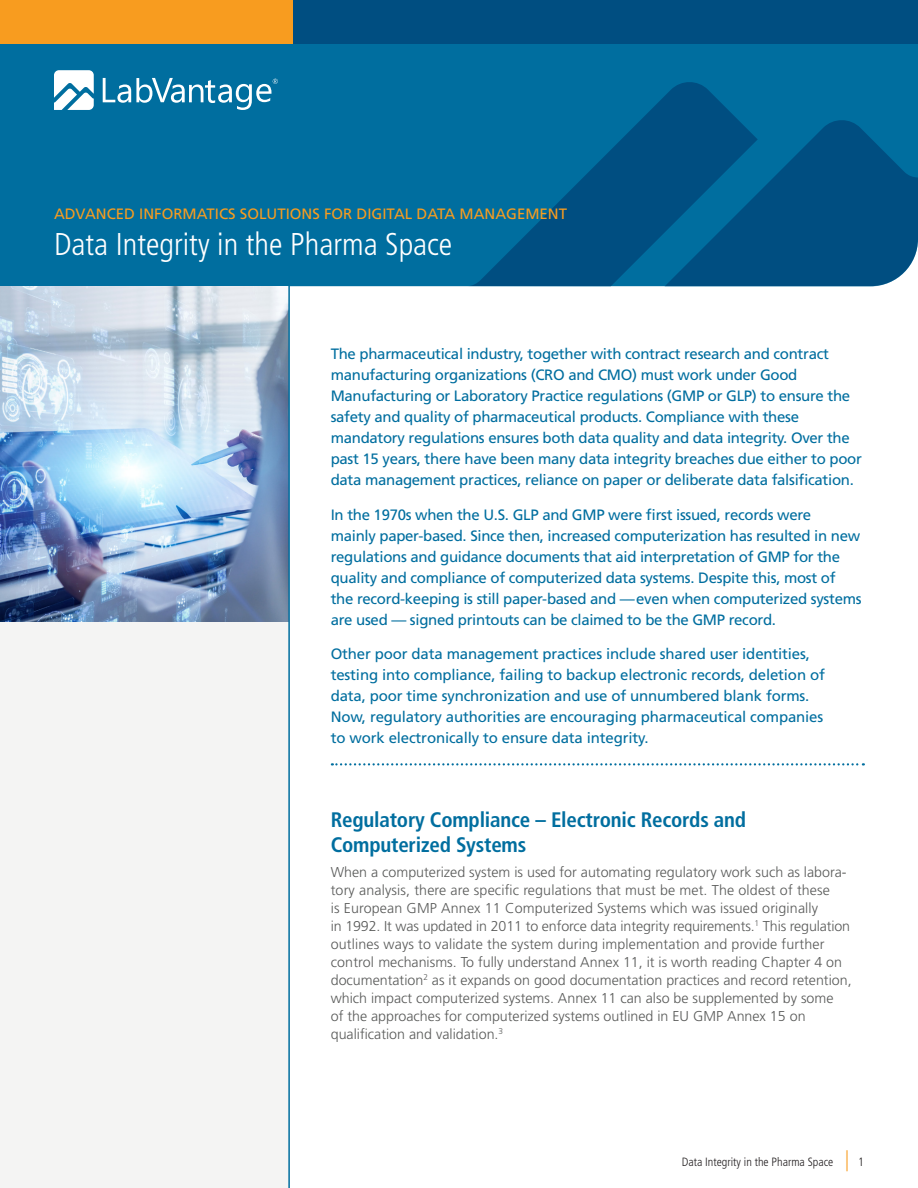
<style>
.page{position:relative;width:918px;height:1188px;background:#fff}
.page>*{position:absolute;margin:0;border:0;box-sizing:border-box;transform-origin:0 0}
.t1{font:300 condensed 31.5px "Frutiger";color:#fff}
._1_head{font:700 condensed 21px/25.2px "Frutiger";letter-spacing:-.01em;color:#006e9f}
.Executive_Summary-no{font:15px/21px "Frutiger";letter-spacing:-.02em;color:#006e9f}
.Executive_Summary-_L{font:15px/21px "Frutiger";letter-spacing:-.01em;color:#006e9f}
.SubTitle{font:15px "Frutiger";color:#f89c1f}
.body_1st_para{font:300 14.25px/18px "Frutiger";color:#595a59}
.t2{font:300 condensed 12px "Frutiger";color:#231f20}
.s1{font-size:21px;color:#f89c1f}
</style>
<div class="page">
<div style="left:0;top:282px;width:289px;height:906px;background:#f4f4f3"></div>
<div style="left:0;top:43px;width:918px;height:243px;background:#006e9f"></div>
<svg style="left:54px;top:70px;width:40px;height:40px"></svg>
<svg style="left:103px;top:78px;width:175px;height:32px"></svg>
<div style="left:292px;top:0;width:626px;height:43px;background:#004e81"></div>
<div style="left:0;top:0;width:293px;height:43px;background:#f89c1f"></div>
<svg style="left:467px;top:81px;width:291px;height:205px;background:#006092"></svg>
<svg style="left:664px;top:119px;width:254px;height:167px;background:#025789"></svg>
<img style="left:0;top:286px;width:288px;height:335px">
<svg style="left:332px;top:763px;width:532px;height:3px"></svg>
<hr style="left:288px;top:282px;width:2px;height:906px;background:#006e9f">
<p class="SubTitle" style="left:54px;top:205px;width:515px">ADVANCED INFORMATICS SOLUTIONS FOR DIGITAL DATA MANAGEMENT</p>
<p class="t1" style="left:54px;top:226px;width:400px">Data Integrity in the Pharma Space</p>
<p class="Executive_Summary-no" style="left:331px;top:343px;width:533px">The pharmaceutical industry, together with contract research and contract manufacturing organizations (CRO and CMO) must work under Good Manufacturing or Laboratory Practice regulations (GMP or GLP) to ensure the safety and quality of pharmaceutical products. Compliance with these mandatory regulations ensures both data quality and data integrity. Over the past 15 years, there have been many data integrity breaches due either to poor data management practices, reliance on paper or deliberate data falsification.</p>
<p class="Executive_Summary-no" style="left:331px;top:504px;width:532px">In the 1970s when the U.S. GLP and GMP were first issued, records were<br>mainly paper-based. Since then, increased computerization has resulted in new regulations and guidance documents that aid interpretation of GMP for the quality and compliance of computerized data systems. Despite this, most of the record-keeping is still paper-based and —even when computerized systems are used — signed printouts can be claimed to be the GMP record.</p>
<p class="Executive_Summary-_L" style="left:331px;top:643px;width:496px">Other poor data management practices include shared user identities, testing into compliance, failing to backup electronic records, deletion of data, poor time synchronization and use of unnumbered blank forms.<br>Now, regulatory authorities are encouraging pharmaceutical companies to work electronically to ensure data integrity.</p>
<p class="_1_head" style="left:331px;top:807px;width:417px">Regulatory Compliance – Electronic Records and<br>Computerized Systems</p>
<p class="body_1st_para" style="left:331px;top:863px;width:522px">When a computerized system is used for automating regulatory work such as labora&shy;tory analysis, there are specific regulations that must be met. The oldest of these<br>is European GMP Annex 11 Computerized Systems which was issued originally<br>in 1992. It was updated in 2011 to enforce data integrity requirements.<sup>1</sup> This regulation outlines ways to validate the system during implementation and provide further control mechanisms. To fully understand Annex 11, it is worth reading Chapter 4 on documentation<sup>2</sup> as it expands on good documentation practices and record retention, which impact computerized systems. Annex 11 can also be supplemented by some<br>of the approaches for computerized systems outlined in EU GMP Annex 15 on qualification and validation.<sup>3</sup></p>
<p class="t2" style="left:682px;top:1155px;width:184px">Data Integrity in the Pharma Space <span class="s1">|</span> 1</p>
</div>
